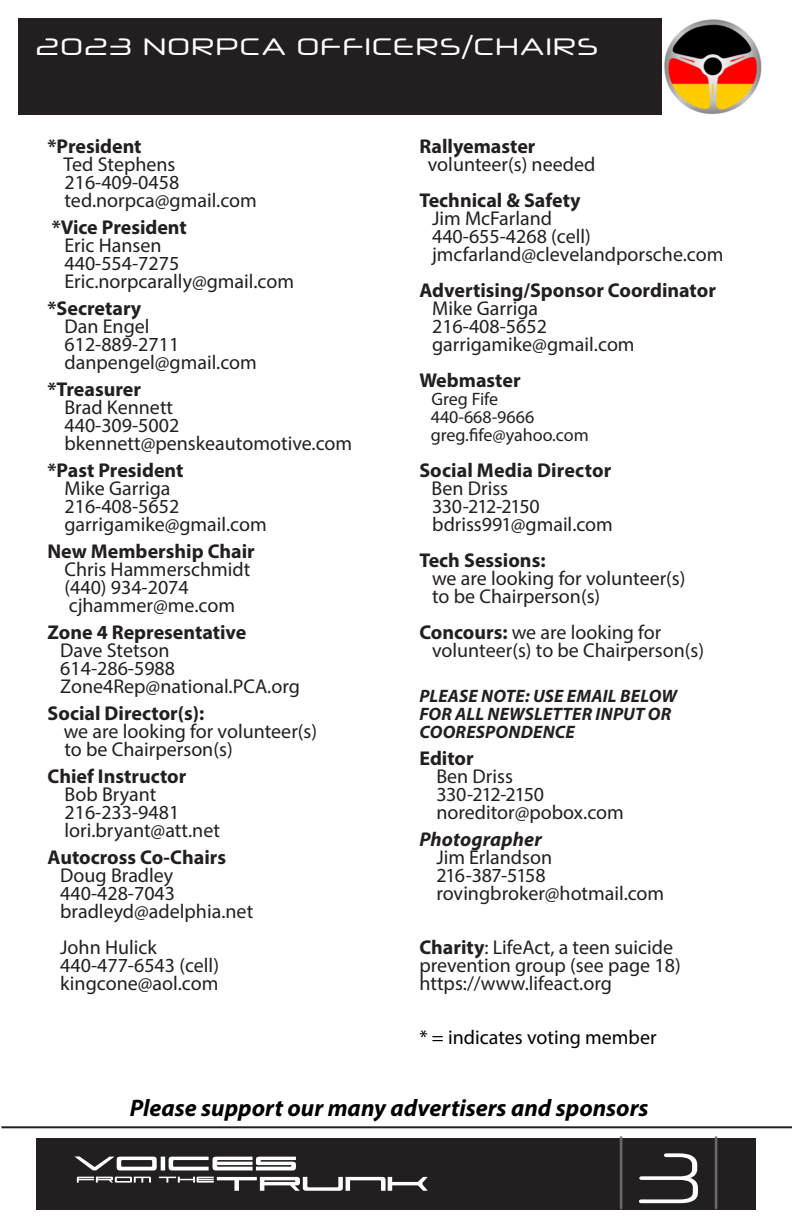
<style>
.page{position:relative;width:792px;height:1224px;background:#fff}
.page>*{position:absolute;margin:0;border:0;box-sizing:border-box;transform-origin:0 0}
.t1{font:72px "Neuropol X Lt";color:#6c6d70;scale:.5 1}
.t2{font:italic 700 24px "Myriad Pro";color:#000}
.page_header{font:24px "Neuropol X Rg";letter-spacing:.005em;color:#fff}
.t3{font:20px/18px "Myriad Pro";color:#231f20}
.t4{font:20px "Myriad Pro";color:#000}
.t5{font:700 20px "Myriad Pro";color:#231f20}
.t6{font:italic 700 18px/18px "Myriad Pro";letter-spacing:.01em;color:#231f20}
.t7{font:18px/18px "Myriad Pro";color:#231f20}
.s1{font-weight:700}
.s2{font-weight:700;font-style:italic}
.s3{color:#fff}
</style>
<div class="page">
<div style="left:36px;top:1138px;width:720px;height:72px;background:#231f20"></div>
<svg style="left:77px;top:1177px;width:351px;height:14px"></svg>
<svg style="left:75px;top:1156px;width:221px;height:14px"></svg>
<hr style="left:1px;top:1126px;width:791px;height:2px;background:#231f20">
<div style="left:18px;top:18px;width:648px;height:96px;background:#231f20"></div>
<img style="left:662px;top:18px;width:100px;height:96px">
<p class="page_header" style="left:35px;top:26px;width:565px">2023 NORPCA OFFICERS/CHAIRS</p>
<p class="t3" style="left:64px;top:137px;width:195px;text-indent:-16px"><span class="s1">*President<br></span>Ted Stephens<br>216-409-0458 ted.norpca@gmail.com</p>
<p class="t3" style="left:64px;top:218px;width:231px;text-indent:-13px"><span class="s1">*Vice President<br></span>Eric Hansen<br>440-554-7275<br>Eric.norpcarally@gmail.com</p>
<p class="t3" style="left:64px;top:299px;width:194px;text-indent:-17px"><span class="s1">*Secretary<br></span>Dan Engel<br>612-889-2711 danpengel@gmail.com</p>
<p class="t3" style="left:64px;top:380px;width:289px;text-indent:-17px"><span class="s1">*Treasurer<br></span>Brad Kennett<br>440-309-5002 bkennett@penskeautomotive.com</p>
<p class="t3" style="left:64px;top:461px;width:204px;text-indent:-17px"><span class="s1">*Past President<br></span>Mike Garriga<br>216-408-5652 garrigamike@gmail.com</p>
<p class="t3" style="left:64px;top:542px;width:192px;text-indent:-17px"><span class="s1">New Membership Chair<br></span>Chris Hammerschmidt (440) 934-2074 cjhammer@me.com</p>
<p class="t3" style="left:60px;top:623px;width:241px;text-indent:-13px"><span class="s1">Zone 4 Representative<br></span>Dave Stetson<br>614-286-5988<br>Zone4Rep@national.PCA.org</p>
<p class="t3" style="left:64px;top:704px;width:255px;text-indent:-16px"><span class="s1">Social Director(s):<br></span>we are looking for volunteer(s) to be Chairperson(s)</p>
<p class="t3" style="left:64px;top:767px;width:157px;text-indent:-17px"><span class="s1">Chief Instructor<br></span>Bob Bryant<br>216-233-9481 lori.bryant@att.net</p>
<p class="t3" style="left:60px;top:848px;width:195px;text-indent:-13px"><span class="s1">Autocross Co-Chairs<br></span>Doug Bradley<br>440-428-7043 bradleyd@adelphia.net</p>
<p class="t3" style="left:60px;top:938px;width:160px">John Hulick<br>440-477-6543 (cell) kingcone@aol.com</p>
<p class="t3" style="left:428px;top:137px;width:169px;text-indent:-8px"><span class="s1">Rallyemaster </span>volunteer(s) needed</p>
<p class="t3" style="left:432px;top:191px;width:293px;text-indent:-13px"><span class="s1">Technical &amp; Safety<br></span>Jim McFarland<br>440-655-4268 (cell) jmcfarland@clevelandporsche.com</p>
<p class="t3" style="left:432px;top:281px;width:285px;text-indent:-13px"><span class="s1">Advertising/Sponsor Coordinator<br></span>Mike Garriga<br>216-408-5652 garrigamike@gmail.com</p>
<p class="t5" style="left:419px;top:367px;width:103px">Webmaster</p>
<p class="t7" style="left:431px;top:390px;width:159px">Greg Fife<br>440-668-9666 greg.fife@yahoo.com</p>
<p class="t3" style="left:432px;top:461px;width:183px;text-indent:-12px"><span class="s1">Social Media Director<br></span>Ben Driss<br>330-212-2150 bdriss991@gmail.com</p>
<p class="t3" style="left:432px;top:551px;width:255px;text-indent:-13px"><span class="s1">Tech Sessions:<br></span>we are looking for volunteer(s) to be Chairperson(s)</p>
<p class="t3" style="left:432px;top:623px;width:273px;text-indent:-13px"><span class="s1">Concours:</span> we are looking for volunteer(s) to be Chairperson(s)</p>
<p class="t6" style="left:419px;top:686px;width:259px">PLEASE NOTE: USE EMAIL BELOW<br>FOR ALL NEWSLETTER INPUT OR<br>COORESPONDENCE</p>
<p class="t3" style="left:436px;top:749px;width:189px;text-indent:-17px"><span class="s1">Editor<br></span>Ben Driss<br>330-212-2150 noreditor@pobox.com</p>
<p class="t3" style="left:436px;top:830px;width:229px;text-indent:-17px"><span class="s2">Photographer<br></span>Jim Erlandson<br>216-387-5158 rovingbroker@hotmail.com</p>
<p class="t3" style="left:419px;top:938px;width:263px"><span class="s1">Charity</span>: LifeAct, a teen suicide prevention group (see page 18) https://www.lifeact.org</p>
<p class="t4" style="left:419px;top:1025px;width:239px">* = indicates voting member</p>
<p class="t2" style="left:130px;top:1092px;width:520px">Please support our many advertisers and sponsors</p>
<h1 class="t1" style="left:615px;top:1112px;width:219px">|<span class="s3">3</span>|</h1>
</div>
